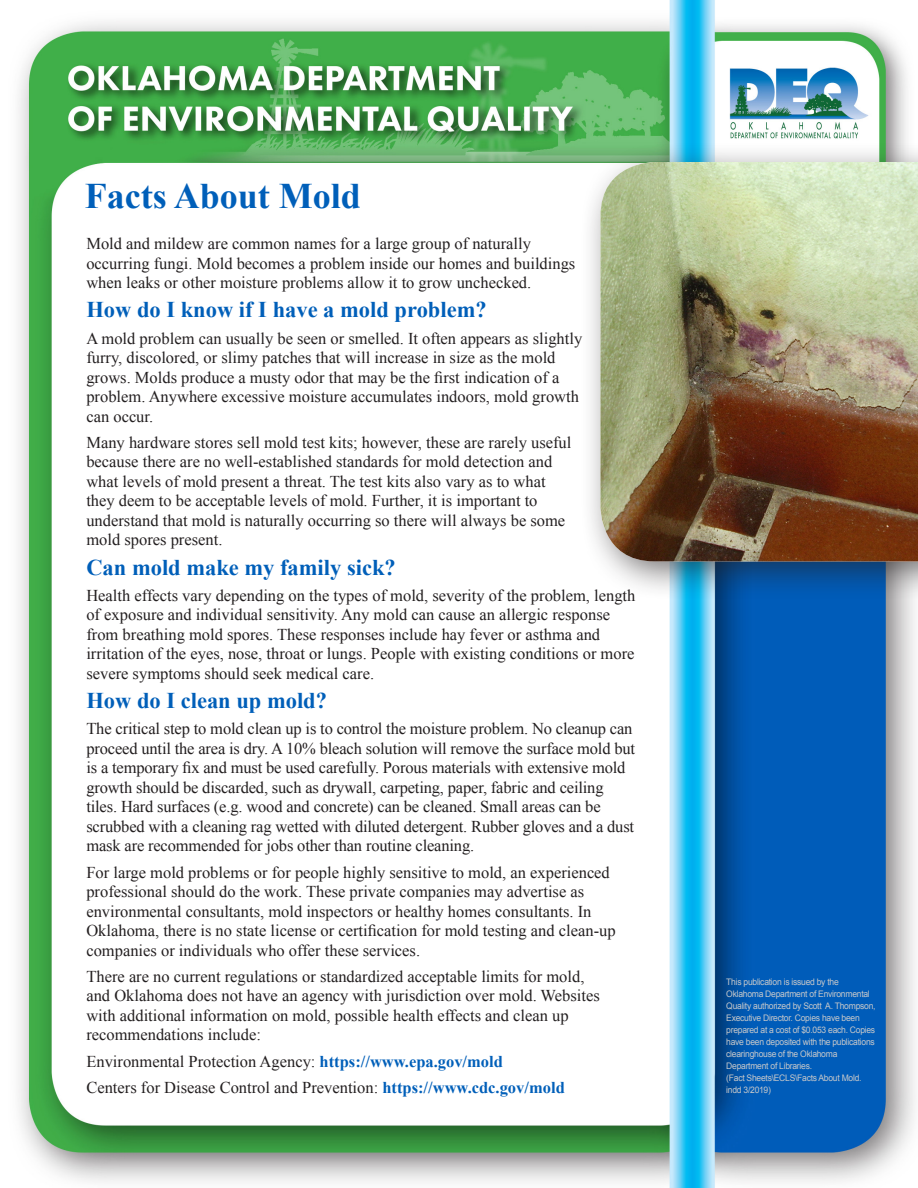
<style>
.page{position:relative;width:918px;height:1188px;background:#fff}
.page>*{position:absolute;margin:0;border:0;box-sizing:border-box;transform-origin:0 0}
.t1{font:700 36px "Times New Roman";color:#005fb9}
.t2{font:700 22.5px "Times New Roman";color:#005fb9}
.t3{font:16.5px/19.5px "Times New Roman";color:#231f20}
.t4{font:9px/12px "Arial";letter-spacing:-.03em;color:#c7c8ca;scale:.95 1}
.s1{font-weight:700;color:#005fb9}
</style>
<div class="page">
<img style="left:18px;top:0;width:898px;height:1188px">
<div style="left:580px;top:141px;width:338px;height:461px;background:#231f20;opacity:.6"></div>
<img style="left:600px;top:162px;width:318px;height:399px">
<h1 class="t1" style="left:85px;top:171px;width:278px">Facts About Mold</h1>
<p class="t3" style="left:86px;top:234px;width:490px">Mold and mildew are common names for a large group of naturally occurring fungi. Mold becomes a problem inside our homes and buildings when leaks or other moisture problems allow it to grow unchecked.</p>
<h2 class="t2" style="left:86px;top:294px;width:402px">How do I know if I have a mold problem?</h2>
<p class="t3" style="left:86px;top:328px;width:497px">A mold problem can usually be seen or smelled. It often appears as slightly furry, discolored, or slimy patches that will increase in size as the mold grows. Molds produce a musty odor that may be the first indication of a problem. Anywhere excessive moisture accumulates indoors, mold growth can occur.</p>
<p class="t3" style="left:86px;top:432px;width:487px">Many hardware stores sell mold test kits; however, these are rarely useful because there are no well-established standards for mold detection and what levels of mold present a threat. The test kits also vary as to what they deem to be acceptable levels of mold. Further, it is important to understand that mold is naturally occurring so there will always be some mold spores present.</p>
<h2 class="t2" style="left:86px;top:551px;width:311px">Can mold make my family sick?</h2>
<p class="t3" style="left:86px;top:585px;width:551px">Health effects vary depending on the types of mold, severity of the problem, length of exposure and individual sensitivity. Any mold can cause an allergic response from breathing mold spores. These responses include hay fever or asthma and irritation of the eyes, nose, throat or lungs. People with existing conditions or more severe symptoms should seek medical care.</p>
<h2 class="t2" style="left:86px;top:685px;width:242px">How do I clean up mold?</h2>
<p class="t3" style="left:86px;top:719px;width:550px">The critical step to mold clean up is to control the moisture problem. No cleanup can proceed until the area is dry. A 10% bleach solution will remove the surface mold but is a temporary fix and must be used carefully. Porous materials with extensive mold growth should be discarded, such as drywall, carpeting, paper, fabric and ceiling tiles. Hard surfaces (e.g. wood and concrete) can be cleaned. Small areas can be scrubbed with a cleaning rag wetted with diluted detergent. Rubber gloves and a dust mask are recommended for jobs other than routine cleaning.</p>
<p class="t3" style="left:86px;top:862px;width:531px">For large mold problems or for people highly sensitive to mold, an experienced professional should do the work. These private companies may advertise as environmental consultants, mold inspectors or healthy homes consultants. In Oklahoma, there is no state license or certification for mold testing and clean-up companies or individuals who offer these services.</p>
<p class="t3" style="left:86px;top:966px;width:515px">There are no current regulations or standardized acceptable limits for mold, and Oklahoma does not have an agency with jurisdiction over mold. Websites with additional information on mold, possible health effects and clean up recommendations include:</p>
<p class="t3" style="left:86px;top:1048px;width:480px;line-height:26.2px">Environmental Protection Agency: <span class="s1">https://www.epa.gov/mold<br></span>Centers for Disease Control and Prevention: <span class="s1">https://www.cdc.gov/mold</span></p>
<p class="t4" style="left:726px;top:976px;width:159px">This publication is issued by the Oklahoma Department of Environmental Quality authorized by Scott A. Thompson, Executive Director. Copies have been prepared at a cost of $0.053 each. Copies have been deposited with the publications clearinghouse of the Oklahoma Department of Libraries.<br>(Fact Sheets\ECLS\Facts About Mold. indd 3/2019)</p>
</div>
